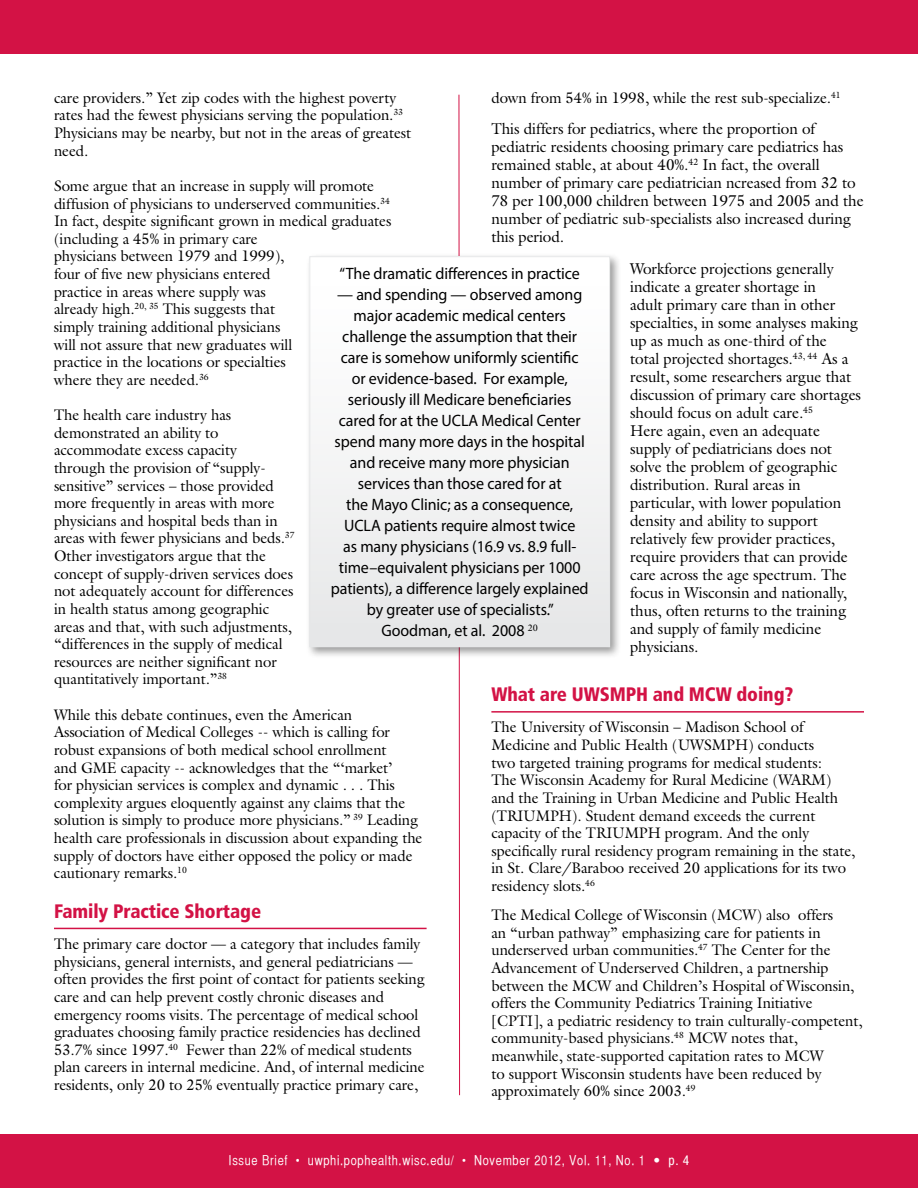
<style>
.page{position:relative;width:918px;height:1188px;background:#fff}
.page>*{position:absolute;margin:0;border:0;box-sizing:border-box;transform-origin:0 0}
.t1{font:900 condensed 19.5px "Frutiger";letter-spacing:-.005em;color:#d31245}
.t2{font:16.5px/21px "Myriad Pro";letter-spacing:-.005em;color:#000;text-align:center}
.t3{font:15.75px/18px "Galliard";letter-spacing:-.005em;color:#000}
.t4{font:15.3px/17.5px "Galliard";letter-spacing:-.005em;color:#000}
.t5{font:13.5px "Helvetica CY Plain";letter-spacing:.05em;color:#fff}
.s1{font-family:"Helvetica Neue";font-stretch:condensed}
</style>
<div class="page">
<div style="left:0;top:1134px;width:918px;height:54px;background:#d31245"></div>
<div style="left:0;top:0;width:918px;height:54px;background:#d31245"></div>
<svg style="left:459px;top:94px;width:1px;height:1002px"></svg>
<hr style="left:54px;top:928px;width:373px;height:1px;background:#d31245">
<hr style="left:491px;top:711px;width:373px;height:2px;background:#d31245">
<div style="left:306px;top:253px;width:316px;height:406px;background:#000;opacity:.4"></div>
<div style="left:310px;top:257px;width:300px;height:390px;background:linear-gradient(to right,#f4f4f5,#f4f4f5)"></div>
<div style="left:310px;top:256px;width:300px;height:391px;border:1px solid #e6e7e8"></div>
<p class="t4" style="left:491px;top:89px;width:351px">down from 54% in 1998, while the rest sub-specialize.<sup>41</sup></p>
<p class="t3" style="left:491px;top:120px;width:374px">This differs for pediatrics, where the proportion of pediatric residents choosing primary care pediatrics has remained stable, at about 40%.<sup>42</sup> In fact, the overall number of primary care pediatrician ncreased from 32 to 78 per 100,000 children between 1975 and 2005 and the number of pediatric sub-specialists also increased during this period.</p>
<p class="t3" style="left:630px;top:259px;width:233px">Workforce projections generally indicate a greater shortage in<br>adult primary care than in other specialties, in some analyses making up as much as one-third of the<br>total projected shortages.<sup>43,</sup> <sup>44</sup> As a result, some researchers argue that discussion of primary care shortages should focus on adult care.<sup>45<br></sup>Here again, even an adequate supply of pediatricians does not solve the problem of geographic distribution. Rural areas in particular, with lower population density and ability to support relatively few provider practices, require providers that can provide care across the age spectrum. The focus in Wisconsin and nationally, thus, often returns to the training and supply of family medicine physicians.</p>
<p class="t1" style="left:491px;top:683px;width:303px">What are UWSMPH and MCW doing?</p>
<p class="t4" style="left:491px;top:718px;width:366px">The University of Wisconsin – Madison School of Medicine and Public Health (UWSMPH) conducts<br>two targeted training programs for medical students:<br>The Wisconsin Academy for Rural Medicine (WARM) and the Training in Urban Medicine and Public Health (TRIUMPH). Student demand exceeds the current capacity of the TRIUMPH program. And the only specifically rural residency program remaining in the state, in St. Clare/Baraboo received 20 applications for its two residency slots.<sup>46</sup></p>
<p class="t4" style="left:491px;top:906px;width:373px">The Medical College of Wisconsin (MCW) also offers<br>an “urban pathway” emphasizing care for patients in underserved urban communities.<sup>47</sup> The Center for the Advancement of Underserved Children, a partnership between the MCW and Children’s Hospital of Wisconsin, offers the Community Pediatrics Training Initiative [CPTI], a pediatric residency to train culturally-competent, community-based physicians.<sup>48</sup> MCW notes that, meanwhile, state-supported capitation rates to MCW<br>to support Wisconsin students have been reduced by approximately 60% since 2003.<sup>49</sup></p>
<p class="t4" style="left:54px;top:89px;width:359px">care providers.” Yet zip codes with the highest poverty rates had the fewest physicians serving the population.<sup>33<br></sup>Physicians may be nearby, but not in the areas of greatest need.</p>
<p class="t4" style="left:54px;top:177px;width:339px">Some argue that an increase in supply will promote diffusion of physicians to underserved communities.<sup>34<br></sup>In fact, despite significant grown in medical graduates (including a 45% in primary care<br>physicians between 1979 and 1999),<br>four of five new physicians entered<br>practice in areas where supply was<br>already high.<sup>20,</sup> <sup>35</sup> This suggests that<br>simply training additional physicians<br>will not assure that new graduates will<br>practice in the locations or specialties<br>where they are needed.<sup>36</sup></p>
<p class="t4" style="left:54px;top:406px;width:242px">The health care industry has demonstrated an ability to accommodate excess capacity<br>through the provision of “supply&shy;sensitive” services – those provided more frequently in areas with more physicians and hospital beds than in areas with fewer physicians and beds.<sup>37<br></sup>Other investigators argue that the concept of supply-driven services does not adequately account for differences in health status among geographic areas and that, with such adjustments, “differences in the supply of medical resources are neither significant nor quantitatively important.”<sup>38</sup></p>
<p class="t4" style="left:54px;top:705px;width:370px">While this debate continues, even the American Association of Medical Colleges -- which is calling for robust expansions of both medical school enrollment<br>and GME capacity -- acknowledges that the “‘market’<br>for physician services is complex and dynamic . . . This complexity argues eloquently against any claims that the solution is simply to produce more physicians.” <sup>39</sup> Leading health care professionals in discussion about expanding the supply of doctors have either opposed the policy or made cautionary remarks.<sup>10</sup></p>
<p class="t1" style="left:54px;top:899px;width:209px">Family Practice Shortage</p>
<p class="t4" style="left:54px;top:935px;width:372px">The primary care doctor — a category that includes family physicians, general internists, and general pediatricians — often provides the first point of contact for patients seeking care and can help prevent costly chronic diseases and emergency rooms visits. The percentage of medical school graduates choosing family practice residencies has declined 53.7% since 1997.<sup>40</sup> Fewer than 22% of medical students plan careers in internal medicine. And, of internal medicine residents, only 20 to 25% eventually practice primary care,</p>
<p class="t2" style="left:340px;top:263px;width:242px">“The dramatic differences in practice</p>
<p class="t2" style="left:331px;top:284px;width:259px">— and spending — observed among major academic medical centers challenge the assumption that their care is somehow uniformly scientific<br>or evidence-based. For example, seriously ill Medicare beneficiaries cared for at the UCLA Medical Center spend many more days in the hospital and receive many more physician services than those cared for at<br>the Mayo Clinic; as a consequence, UCLA patients require almost twice<br>as many physicians (16.9 vs. 8.9 full&shy;time–equivalent physicians per 1000 patients), a difference largely explained by greater use of specialists.” Goodman, et al. 2008 <sup>20</sup></p>
<p class="t5" style="left:229px;top:1152px;width:462px">Issue Brief • uwphi.pophealth.wisc.edu/ • November 2012, Vol. 11, No. 1 <span class="s1">• p. 4</span></p>
</div>
